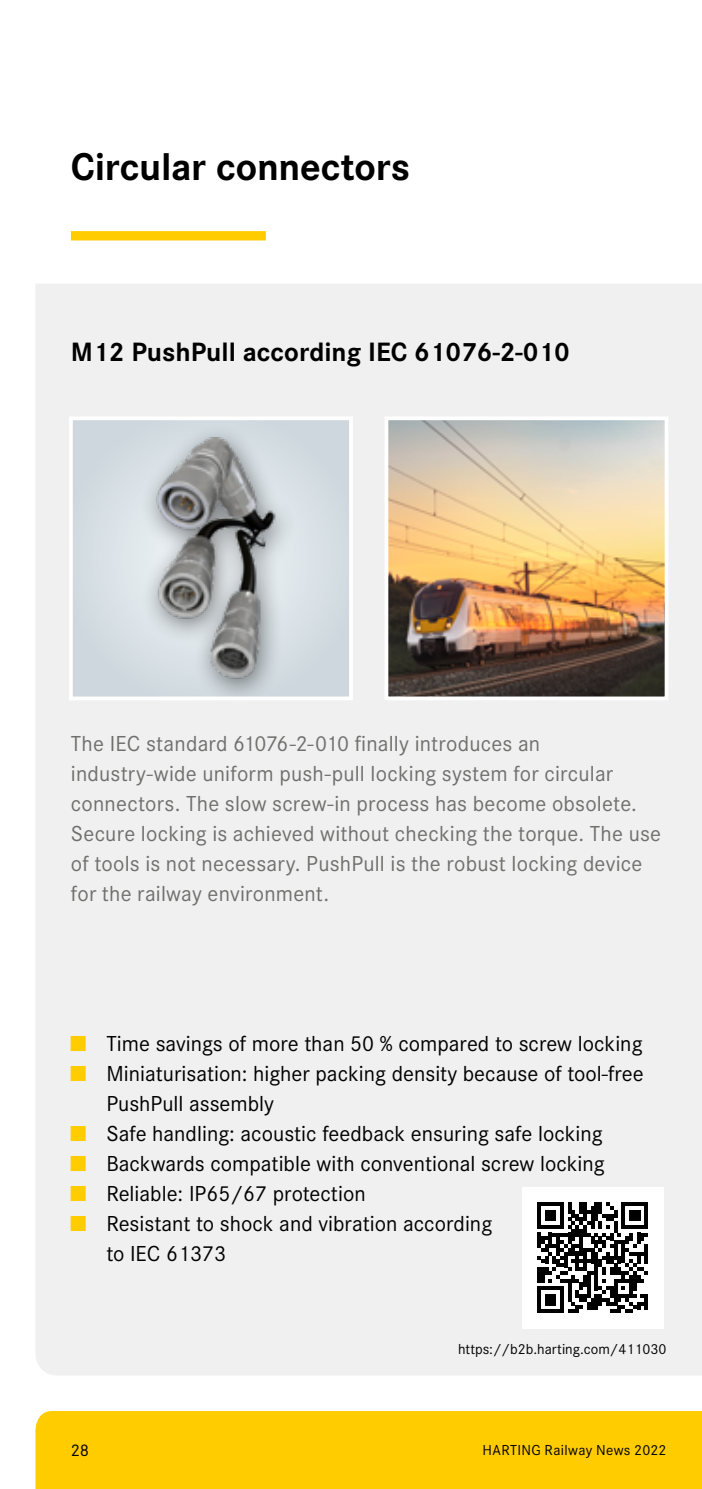
<style>
.page{position:relative;width:702px;height:1489px;background:#fff}
.page>*{position:absolute;margin:0;border:0;box-sizing:border-box;transform-origin:0 0}
.Headline_Kopie{font:700 40px "Corporate S Pro";letter-spacing:-.005em;color:#000}
.Subline{font:700 27.5px "Corporate S Pro";color:#000}
.t1{font:22.5px/30px "Corporate S Pro";color:#000}
.CD_HARTING_-_Intro{font:22.5px/30px "Corporate S Pro";letter-spacing:.01em;color:#6f6f6e}
.t2{font:17.5px "Corporate S Pro";color:#000}
.t3{font:15px "Corporate S Pro";letter-spacing:.005em;color:#000}
.s1{color:#fc0}
</style>
<div class="page">
<div style="left:35px;top:1411px;width:667px;height:77px;background:#fc0"></div>
<div style="left:36px;top:284px;width:666px;height:1091px;background:#f0f0f0"></div>
<svg style="left:521px;top:1186px;width:142px;height:142px"></svg>
<hr style="left:644px;top:1293px;width:4px;height:16px;background:#000">
<img style="left:74px;top:421px;width:274px;height:274px">
<div style="left:69px;top:416px;width:284px;height:284px;border:4px solid #fff"></div>
<img style="left:389px;top:421px;width:274px;height:274px">
<div style="left:384px;top:416px;width:284px;height:284px;border:4px solid #fff"></div>
<div style="left:71px;top:231px;width:195px;height:9px;background:#fc0"></div>
<p class="Headline_Kopie" style="left:71px;top:136px;width:340px">Circular connectors</p>
<p class="Subline" style="left:71px;top:330px;width:500px">M12 PushPull according IEC 61076-2-010</p>
<p class="CD_HARTING_-_Intro" style="left:71px;top:726px;width:591px">The IEC standard 61076-2-010 finally introduces an industry-wide uniform push-pull locking system for circular connectors. The slow screw-in process has become obsolete.<br>Secure locking is achieved without checking the torque. The use of tools is not necessary. PushPull is the robust locking device for the railway environment.</p>
<p class="t1" style="left:71px;top:1026px;width:573px"><span class="s1">■</span> Time savings of more than 50 % compared to screw locking</p>
<p class="t1" style="left:106px;top:1056px;width:539px;text-indent:-35px"><span class="s1">■</span> Miniaturisation: higher packing density because of tool-free<br>PushPull assembly</p>
<p class="t1" style="left:71px;top:1116px;width:533px"><span class="s1">■</span> Safe handling: acoustic feedback ensuring safe locking</p>
<p class="t1" style="left:71px;top:1146px;width:535px"><span class="s1">■</span> Backwards compatible with conventional screw locking</p>
<p class="t1" style="left:71px;top:1176px;width:296px"><span class="s1">■</span> Reliable: IP65/67 protection</p>
<p class="t1" style="left:106px;top:1206px;width:387px;text-indent:-35px"><span class="s1">■</span> Resistant to shock and vibration according to IEC 61373</p>
<p class="t2" style="left:71px;top:1437px;width:20px">28</p>
<p class="t3" style="left:458px;top:1337px;width:210px">https://b2b.harting.com/411030</p>
<p class="t3" style="left:482px;top:1438px;width:185px">HARTING Railway News 2022</p>
</div>
